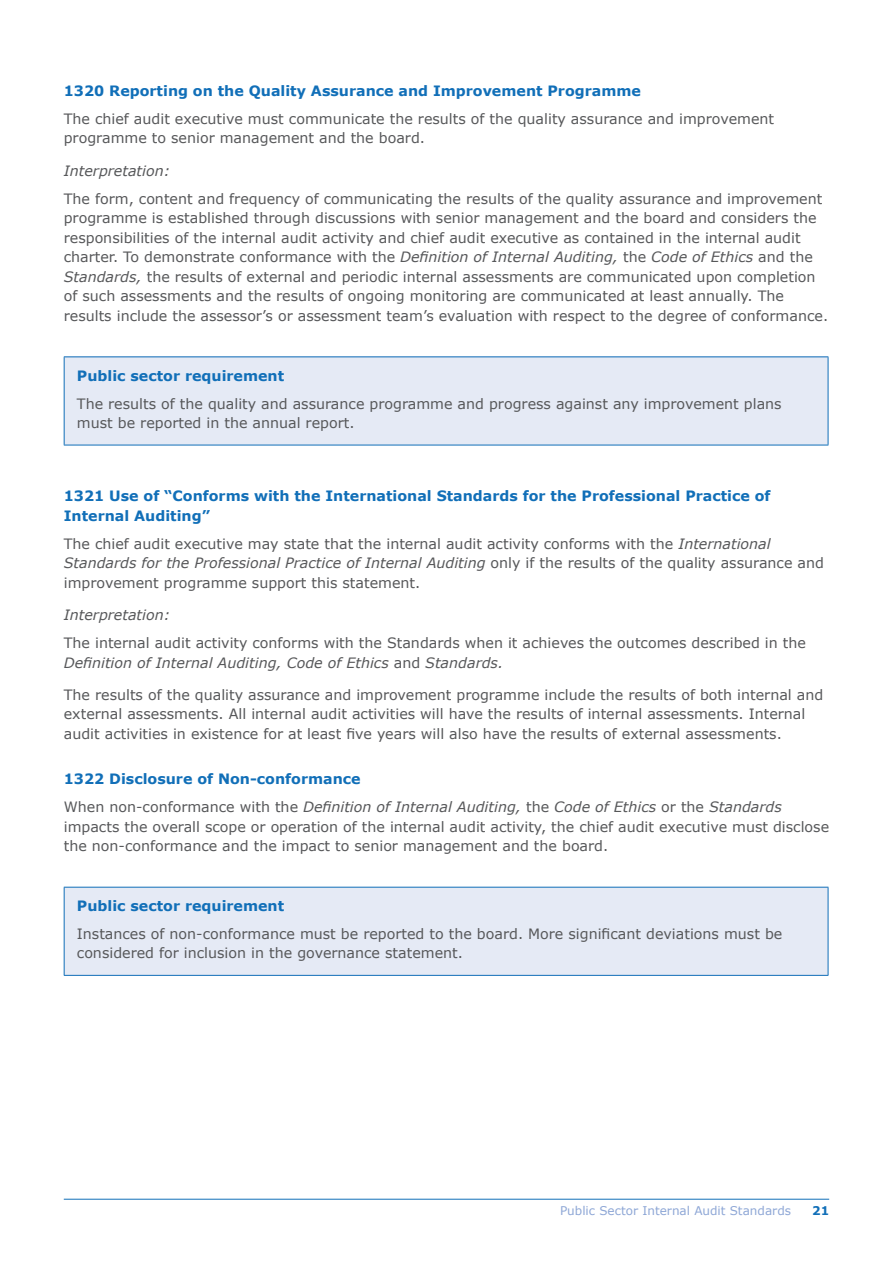
<style>
.page{position:relative;width:893px;height:1263px;background:#fff}
.page>*{position:absolute;margin:0;border:0;box-sizing:border-box;transform-origin:0 0}
.t1{font:14.25px/19.5px "Verdana";color:#57585a}
.sub_sub_head_3{font:700 14.25px/19.5px "Verdana";color:#116fb8}
.t2{font:italic 14.25px "Verdana";color:#57585a}
.sub_sub_head_Blue_10{font:12px "Verdana";color:#8ea7d6}
.sub_sub_head_Blue_10-2{font:700 12px "Verdana";color:#116fb8}
.s1{font-style:italic}
</style>
<div class="page">
<div style="left:64px;top:357px;width:764px;height:88px;background:#e5eaf5"></div>
<hr style="left:64px;top:356px;width:764px;height:1px;background:#116fb8">
<hr style="left:64px;top:357px;width:1px;height:88px;background:#116fb8">
<hr style="left:828px;top:357px;width:1px;height:88px;background:#116fb8">
<hr style="left:64px;top:445px;width:764px;height:1px;background:#116fb8">
<div style="left:64px;top:887px;width:764px;height:88px;background:#e5eaf5"></div>
<hr style="left:64px;top:887px;width:764px;height:1px;background:#116fb8">
<hr style="left:64px;top:887px;width:1px;height:88px;background:#116fb8">
<hr style="left:828px;top:887px;width:1px;height:88px;background:#116fb8">
<hr style="left:64px;top:975px;width:764px;height:1px;background:#116fb8">
<hr style="left:64px;top:1199px;width:765px;height:1px;background:#116fb8">
<p class="sub_sub_head_3" style="left:64px;top:81px;width:579px">1320 Reporting on the Quality Assurance and Improvement Programme</p>
<p class="t1" style="left:64px;top:109px;width:712px">The chief audit executive must communicate the results of the quality assurance and improvement programme to senior management and the board.</p>
<p class="t2" style="left:64px;top:161px;width:108px">Interpretation:</p>
<p class="t1" style="left:64px;top:189px;width:766px">The form, content and frequency of communicating the results of the quality assurance and improvement programme is established through discussions with senior management and the board and considers the responsibilities of the internal audit activity and chief audit executive as contained in the internal audit charter. To demonstrate conformance with the <span class="s1">Definition of Internal Auditing,</span> the <span class="s1">Code of Ethics</span> and the <span class="s1">Standards,</span> the results of external and periodic internal assessments are communicated upon completion of such assessments and the results of ongoing monitoring are communicated at least annually. The results include the assessor’s or assessment team’s evaluation with respect to the degree of conformance.</p>
<p class="sub_sub_head_3" style="left:77px;top:366px;width:209px">Public sector requirement</p>
<p class="t1" style="left:77px;top:394px;width:706px">The results of the quality and assurance programme and progress against any improvement plans must be reported in the annual report.</p>
<p class="sub_sub_head_3" style="left:64px;top:487px;width:708px">1321 Use of “Conforms with the International Standards for the Professional Practice of<br>Internal Auditing”</p>
<p class="t1" style="left:64px;top:534px;width:762px">The chief audit executive may state that the internal audit activity conforms with the <span class="s1">International<br>Standards for the Professional Practice of Internal Auditing</span> only if the results of the quality assurance and improvement programme support this statement.</p>
<p class="t2" style="left:64px;top:606px;width:108px">Interpretation:</p>
<p class="t1" style="left:64px;top:633px;width:744px">The internal audit activity conforms with the Standards when it achieves the outcomes described in the<br><span class="s1">Definition of Internal Auditing, Code of Ethics</span> and <span class="s1">Standards.</span></p>
<p class="t1" style="left:64px;top:685px;width:761px">The results of the quality assurance and improvement programme include the results of both internal and external assessments. All internal audit activities will have the results of internal assessments. Internal audit activities in existence for at least five years will also have the results of external assessments.</p>
<p class="sub_sub_head_3" style="left:64px;top:769px;width:298px">1322 Disclosure of Non-conformance</p>
<p class="t1" style="left:64px;top:797px;width:767px">When non-conformance with the <span class="s1">Definition of Internal Auditing,</span> the <span class="s1">Code of Ethics</span> or the <span class="s1">Standards </span>impacts the overall scope or operation of the internal audit activity, the chief audit executive must disclose the non-conformance and the impact to senior management and the board.</p>
<p class="sub_sub_head_3" style="left:77px;top:896px;width:209px">Public sector requirement</p>
<p class="t1" style="left:77px;top:924px;width:707px">Instances of non-conformance must be reported to the board. More significant deviations must be considered for inclusion in the governance statement.</p>
<p class="sub_sub_head_Blue_10" style="left:560px;top:1203px;width:233px">Public Sector Internal Audit Standards</p>
<p class="sub_sub_head_Blue_10-2" style="left:812px;top:1203px;width:19px">21</p>
</div>
